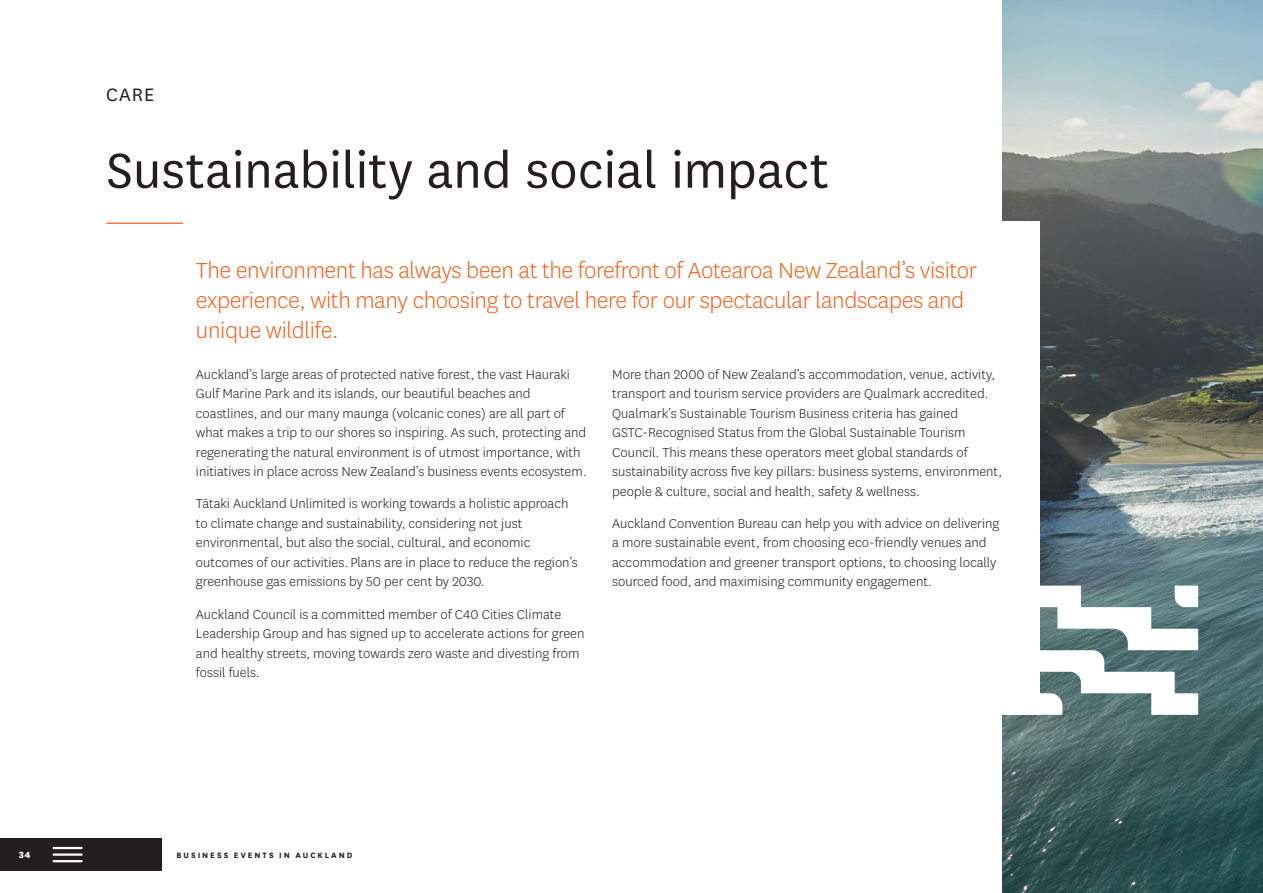
<style>
.page{position:relative;width:1263px;height:893px;background:#fff}
.page>*{position:absolute;margin:0;border:0;box-sizing:border-box;transform-origin:0 0}
.t1{font:57px "National";color:#231f20}
.t2{font:300 25.5px/30px "National";letter-spacing:-.015em;color:#f26322}
.t3{font:21px "National";color:#231f20}
.t4{font:300 15px/19.5px "National";color:#231f20}
.t5{font:800 10.5px "National";color:#fff}
.t6{font:700 9px "National";letter-spacing:.22em;color:#231f20}
</style>
<div class="page">
<img style="left:1003px;top:0;width:260px;height:893px">
<div style="left:140px;top:222px;width:900px;height:493px;background:#fff"></div>
<hr style="left:106px;top:223px;width:77px;height:1px;background:#f26322">
<svg style="left:1040px;top:586px;width:158px;height:129px"></svg>
<div style="left:0;top:838px;width:162px;height:33px;background:#231f20"></div>
<hr style="left:54px;top:860px;width:28px;height:2px;background:#fff">
<hr style="left:54px;top:853px;width:28px;height:3px;background:#fff">
<hr style="left:54px;top:847px;width:28px;height:2px;background:#fff">
<h3 class="t3" style="left:106px;top:81px;width:50px">CARE</h3>
<h1 class="t1" style="left:106px;top:133px;width:724px">Sustainability and social impact</h1>
<h2 class="t2" style="left:196px;top:254px;width:783px">The environment has always been at the forefront of Aotearoa New Zealand’s visitor experience, with many choosing to travel here for our spectacular landscapes and unique wildlife.</h2>
<p class="t4" style="left:196px;top:364px;width:392px">Auckland’s large areas of protected native forest, the vast Hauraki Gulf Marine Park and its islands, our beautiful beaches and coastlines, and our many maunga (volcanic cones) are all part of what makes a trip to our shores so inspiring. As such, protecting and regenerating the natural environment is of utmost importance, with initiatives in place across New Zealand’s business events ecosystem.</p>
<p class="t4" style="left:196px;top:494px;width:383px">Tātaki Auckland Unlimited is working towards a holistic approach to climate change and sustainability, considering not just environmental, but also the social, cultural, and economic outcomes of our activities. Plans are in place to reduce the region’s greenhouse gas emissions by 50 per cent by 2030.</p>
<p class="t4" style="left:196px;top:604px;width:390px">Auckland Council is a committed member of C40 Cities Climate Leadership Group and has signed up to accelerate actions for green and healthy streets, moving towards zero waste and divesting from fossil fuels.</p>
<p class="t4" style="left:612px;top:364px;width:391px">More than 2000 of New Zealand’s accommodation, venue, activity, transport and tourism service providers are Qualmark accredited.<br>Qualmark’s Sustainable Tourism Business criteria has gained GSTC-Recognised Status from the Global Sustainable Tourism Council. This means these operators meet global standards of sustainability across five key pillars: business systems, environment, people &amp; culture, social and health, safety &amp; wellness.</p>
<p class="t4" style="left:612px;top:513px;width:389px">Auckland Convention Bureau can help you with advice on delivering a more sustainable event, from choosing eco-friendly venues and accommodation and greener transport options, to choosing locally sourced food, and maximising community engagement.</p>
<p class="t5" style="left:19px;top:847px;width:13px">34</p>
<p class="t6" style="left:176px;top:849px;width:177px">BUSINESS EVENTS IN AUCKLAND</p>
</div>
